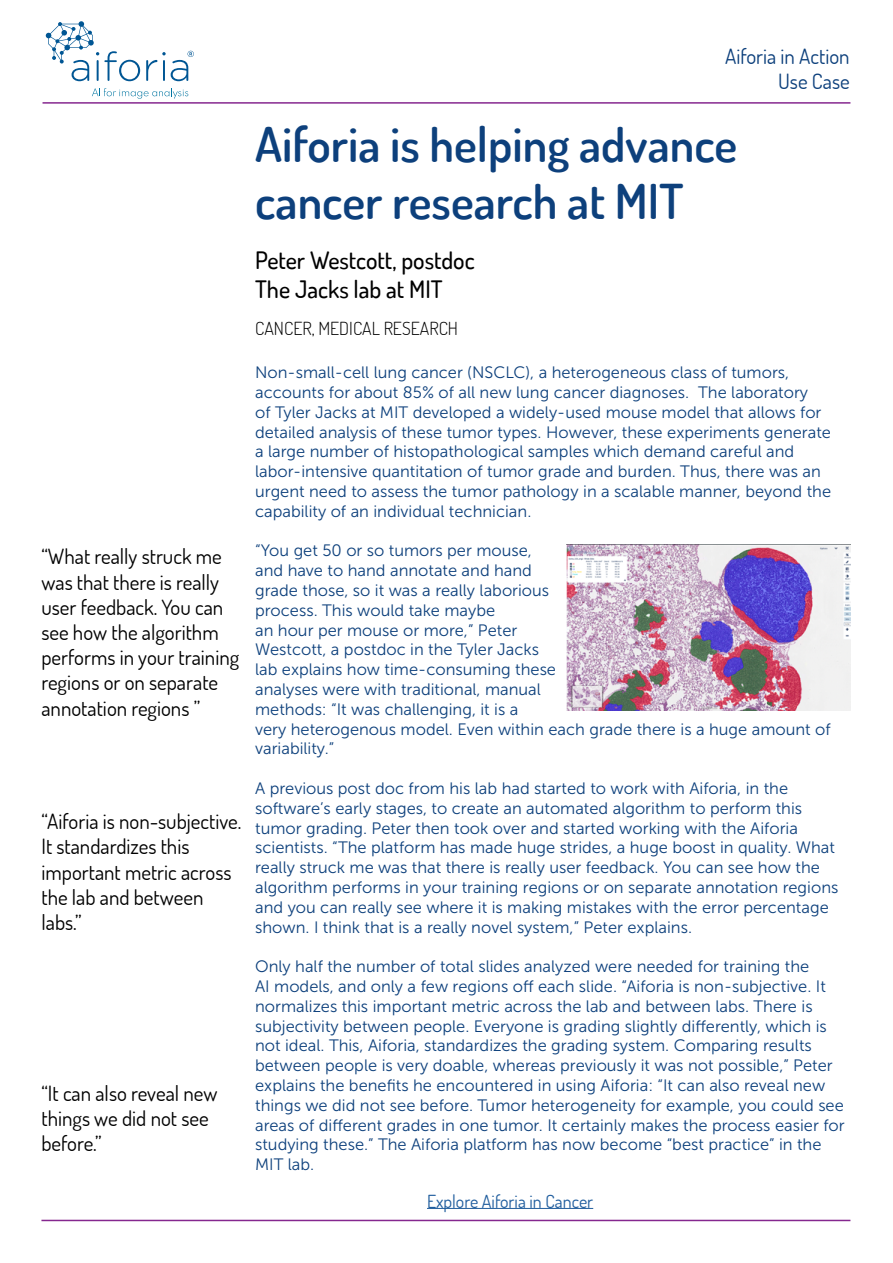
<style>
.page{position:relative;width:893px;height:1263px;background:#fff}
.page>*{position:absolute;margin:0;border:0;box-sizing:border-box;transform-origin:0 0}
.t1{font:600 48px/57.6px "Dosis";color:#0d407c}
.t2{font:500 24px/28.8px "Dosis";color:#000}
.t3{font:21px/25.2px "Dosis";color:#000}
.t4{font:21px/25.2px "Dosis";color:#0d407c;text-align:right}
.t5{font:300 18px "Dosis";color:#000}
.t6{font:18px "Dosis";color:#215e9e}
.t7{font:16.5px/19.8px "Museo Sans 300";color:#0d407c}
</style>
<div class="page">
<hr style="left:43px;top:102px;width:807px;height:2px;background:#85278f">
<svg style="left:46px;top:21px;width:94px;height:60px"></svg>
<svg style="left:146px;top:51px;width:48px;height:30px"></svg>
<svg style="left:92px;top:88px;width:96px;height:11px"></svg>
<hr style="left:41px;top:1220px;width:809px;height:1px;background:#85278f">
<img style="left:566px;top:545px;width:284px;height:165px">
<hr style="left:427px;top:1208px;width:166px;height:1px;background:#215e9e">
<p class="t3" style="left:41px;top:543px;width:199px">“What really struck me was that there is really user feedback. You can see how the algorithm performs in your training regions or on separate annotation regions ”</p>
<p class="t3" style="left:41px;top:808px;width:201px">“Aiforia is non-subjective.<br>It standardizes this important metric across the lab and between labs.”</p>
<p class="t3" style="left:41px;top:1080px;width:178px">“It can also reveal new things we did not see before.”</p>
<p class="t4" style="left:725px;top:43px;width:126px">Aiforia in Action<br>Use Case</p>
<h1 class="t1" style="left:255px;top:114px;width:484px">Aiforia is helping advance cancer research at MIT</h1>
<h2 class="t2" style="left:255px;top:245px;width:221px">Peter Westcott, postdoc<br>The Jacks lab at MIT</h2>
<p class="t5" style="left:255px;top:316px;width:204px">CANCER, MEDICAL RESEARCH</p>
<p class="t7" style="left:255px;top:363px;width:577px">Non-small-cell lung cancer (NSCLC), a heterogeneous class of tumors, accounts for about 85% of all new lung cancer diagnoses. The laboratory<br>of Tyler Jacks at MIT developed a widely-used mouse model that allows for detailed analysis of these tumor types. However, these experiments generate a large number of histopathological samples which demand careful and labor-intensive quantitation of tumor grade and burden. Thus, there was an urgent need to assess the tumor pathology in a scalable manner, beyond the capability of an individual technician.</p>
<p class="t7" style="left:255px;top:541px;width:577px">“You get 50 or so tumors per mouse,<br>and have to hand annotate and hand<br>grade those, so it was a really laborious<br>process. This would take maybe<br>an hour per mouse or more,” Peter<br>Westcott, a postdoc in the Tyler Jacks<br>lab explains how time-consuming these<br>analyses were with traditional, manual<br>methods: “It was challenging, it is a<br>very heterogenous model. Even within each grade there is a huge amount of variability.”</p>
<p class="t7" style="left:255px;top:778px;width:585px">A previous post doc from his lab had started to work with Aiforia, in the software’s early stages, to create an automated algorithm to perform this tumor grading. Peter then took over and started working with the Aiforia scientists. “The platform has made huge strides, a huge boost in quality. What really struck me was that there is really user feedback. You can see how the algorithm performs in your training regions or on separate annotation regions and you can really see where it is making mistakes with the error percentage shown. I think that is a really novel system,” Peter explains.</p>
<p class="t7" style="left:255px;top:957px;width:591px">Only half the number of total slides analyzed were needed for training the<br>AI models, and only a few regions off each slide. “Aiforia is non-subjective. It normalizes this important metric across the lab and between labs. There is subjectivity between people. Everyone is grading slightly differently, which is not ideal. This, Aiforia, standardizes the grading system. Comparing results between people is very doable, whereas previously it was not possible,” Peter explains the benefits he encountered in using Aiforia: “It can also reveal new things we did not see before. Tumor heterogeneity for example, you could see areas of different grades in one tumor. It certainly makes the process easier for studying these.” The Aiforia platform has now become “best practice” in the MIT lab.</p>
<p class="t6" style="left:427px;top:1189px;width:168px">Explore Aiforia in Cancer</p>
</div>
